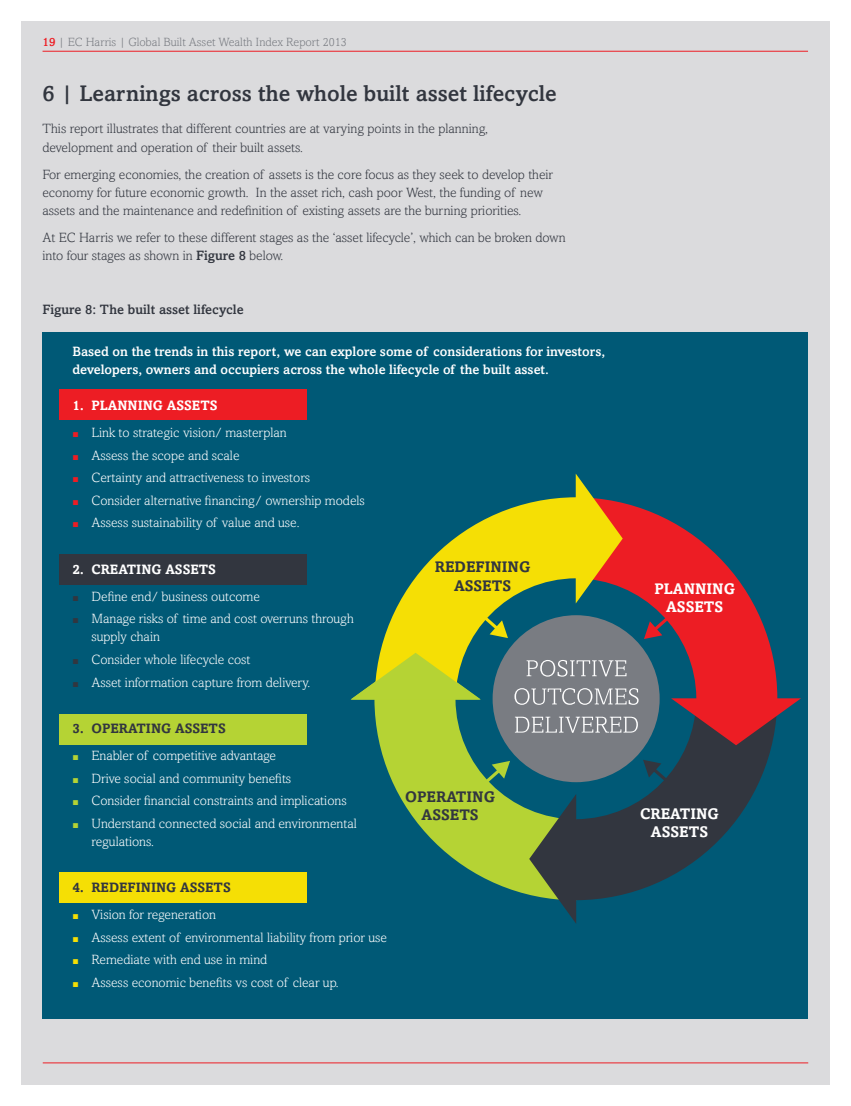
<style>
.page{position:relative;width:851px;height:1106px;background:#fff}
.page>*{position:absolute;margin:0;border:0;box-sizing:border-box;transform-origin:0 0}
.t1{font:500 22.5px "Amasis MT Std";color:#32363f}
.t2{font:700 15.15px/18.3px "Amasis MT Std";color:#32363f;text-align:center}
.t3{font:700 15.15px/18.3px "Amasis MT Std";color:#fff;text-align:center}
.t4{font:300 13.5px/18px "Amasis MT Std";color:#fff}
.t5{font:300 13.5px/18px "Amasis MT Std";color:#32363f}
.t6{font:500 13.5px/18px "Amasis MT Std";color:#fff}
.t7{font:700 13.5px "Amasis MT Std";color:#32363f}
.t8{font:700 13.5px "Amasis MT Std";color:#fff}
.t9{font:500 13.5px "Amasis MT Std";color:#32363f}
.t10{font:300 12px "Amasis MT Std";color:#797c82}
.s1{font-weight:500;color:#ed1d24}
.s2{font-weight:500}
.s3{font-family:"Arial";font-weight:400;font-size:10.5px;color:#ed1d24}
.s4{font-family:"Arial";font-weight:400;font-size:10.5px;color:#32363f}
.s5{font-family:"Arial";font-weight:400;font-size:10.5px;color:#b5d334}
.s6{font-family:"Arial";font-weight:400;font-size:10.5px;color:#f5df05}
</style>
<div class="page">
<div style="left:21px;top:21px;width:808px;height:1063px;background:#dbdbdd"></div>
<div style="left:43px;top:332px;width:765px;height:686px;background:#005976"></div>
<svg style="left:351px;top:699px;width:178px;height:196px"></svg>
<svg style="left:529px;top:745px;width:243px;height:178px"></svg>
<svg style="left:622px;top:502px;width:178px;height:243px"></svg>
<svg style="left:380px;top:473px;width:242px;height:179px"></svg>
<svg style="left:351px;top:652px;width:129px;height:47px"></svg>
<div style="left:492px;top:615px;width:167px;height:167px;background:#797c82;border-radius:50%"></div>
<svg style="left:526px;top:660px;width:100px;height:16px"></svg>
<svg style="left:514px;top:688px;width:124px;height:17px"></svg>
<svg style="left:515px;top:716px;width:122px;height:16px"></svg>
<div style="left:60px;top:389px;width:246px;height:31px;background:#ed1d24"></div>
<div style="left:60px;top:554px;width:246px;height:31px;background:#32363f"></div>
<div style="left:60px;top:713px;width:246px;height:31px;background:#b5d334"></div>
<div style="left:60px;top:872px;width:246px;height:30px;background:#f5df05"></div>
<hr style="left:43px;top:51px;width:764px;height:1px;background:#ed1d24">
<hr style="left:43px;top:1062px;width:765px;height:1px;background:#ed1d24">
<p class="t10" style="left:43px;top:35px;width:305px"><span class="s1">19</span> | EC Harris | Global Built Asset Wealth Index Report 2013</p>
<p class="t1" style="left:42px;top:80px;width:515px">6 | Learnings across the whole built asset lifecycle</p>
<p class="t5" style="left:42px;top:119px;width:447px">This report illustrates that different countries are at varying points in the planning,</p>
<p class="t5" style="left:42px;top:138px;width:262px">development and operation of their built assets.</p>
<p class="t5" style="left:42px;top:165px;width:512px">For emerging economies, the creation of assets is the core focus as they seek to develop their economy for future economic growth. In the asset rich, cash poor West, the funding of new assets and the maintenance and redefinition of existing assets are the burning priorities.</p>
<p class="t5" style="left:42px;top:228px;width:524px">At EC Harris we refer to these different stages as the ‘asset lifecycle’, which can be broken down into four stages as shown in <span class="s2">Figure 8</span> below.</p>
<p class="t9" style="left:42px;top:301px;width:203px">Figure 8: The built asset lifecycle</p>
<p class="t6" style="left:72px;top:342px;width:534px">Based on the trends in this report, we can explore some of considerations for investors, developers, owners and occupiers across the whole lifecycle of the built asset.</p>
<p class="t8" style="left:72px;top:397px;width:147px">1. PLANNING ASSETS</p>
<p class="t4" style="left:72px;top:424px;width:216px"><span class="s3">■</span> Link to strategic vision/ masterplan</p>
<p class="t4" style="left:72px;top:446px;width:169px"><span class="s3">■</span> Assess the scope and scale</p>
<p class="t4" style="left:72px;top:469px;width:239px"><span class="s3">■</span> Certainty and attractiveness to investors</p>
<p class="t4" style="left:72px;top:491px;width:294px"><span class="s3">■</span> Consider alternative financing/ ownership models</p>
<p class="t4" style="left:72px;top:514px;width:229px"><span class="s3">■</span> Assess sustainability of value and use.</p>
<p class="t8" style="left:72px;top:561px;width:145px">2. CREATING ASSETS</p>
<p class="t4" style="left:72px;top:587px;width:189px"><span class="s4">■</span> Define end/ business outcome</p>
<p class="t4" style="left:91px;top:610px;width:264px;text-indent:-19px"><span class="s4">■</span> Manage risks of time and cost overruns through supply chain</p>
<p class="t4" style="left:72px;top:650px;width:180px"><span class="s4">■</span> Consider whole lifecycle cost</p>
<p class="t4" style="left:72px;top:673px;width:239px"><span class="s4">■</span> Asset information capture from delivery.</p>
<p class="t7" style="left:72px;top:720px;width:155px">3. OPERATING ASSETS</p>
<p class="t4" style="left:72px;top:746px;width:205px"><span class="s5">■</span> Enabler of competitive advantage</p>
<p class="t4" style="left:72px;top:769px;width:220px"><span class="s5">■</span> Drive social and community benefits</p>
<p class="t4" style="left:72px;top:791px;width:276px"><span class="s5">■</span> Consider financial constraints and implications</p>
<p class="t4" style="left:91px;top:814px;width:267px;text-indent:-19px"><span class="s5">■</span> Understand connected social and environmental regulations.</p>
<p class="t7" style="left:72px;top:879px;width:160px">4. REDEFINING ASSETS</p>
<p class="t4" style="left:72px;top:905px;width:145px"><span class="s6">■</span> Vision for regeneration</p>
<p class="t4" style="left:72px;top:928px;width:316px"><span class="s6">■</span> Assess extent of environmental liability from prior use</p>
<p class="t4" style="left:72px;top:950px;width:196px"><span class="s6">■</span> Remediate with end use in mind</p>
<p class="t4" style="left:72px;top:973px;width:268px"><span class="s6">■</span> Assess economic benefits vs cost of clear up.</p>
<p class="t2" style="left:435px;top:557px;width:97px">REDEFINING<br>ASSETS</p>
<p class="t2" style="left:405px;top:787px;width:91px">OPERATING<br>ASSETS</p>
<p class="t3" style="left:654px;top:579px;width:82px">PLANNING<br>ASSETS</p>
<p class="t3" style="left:640px;top:804px;width:80px">CREATING<br>ASSETS</p>
</div>
